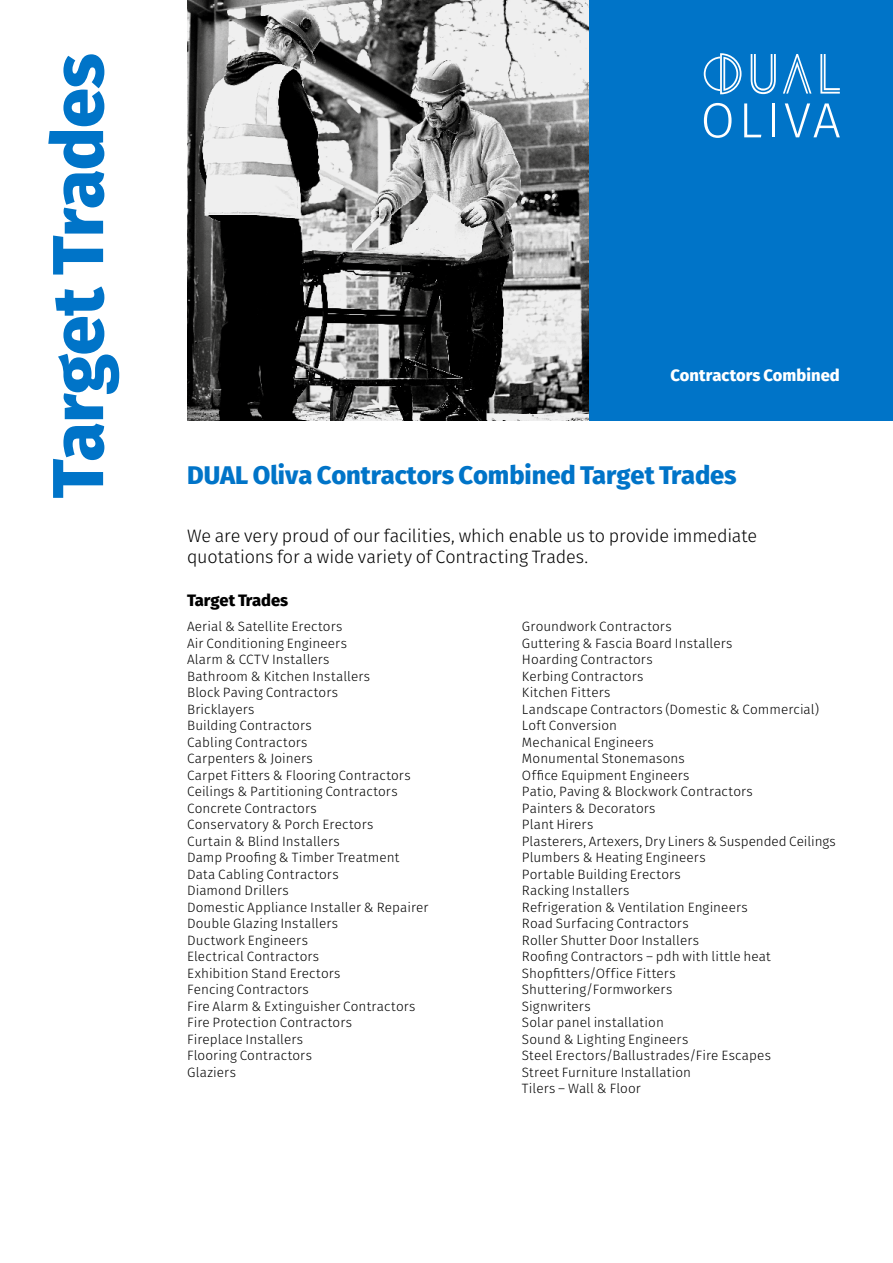
<style>
.page{position:relative;width:893px;height:1263px;background:#fff}
.page>*{position:absolute;margin:0;border:0;box-sizing:border-box;transform-origin:0 0}
.t1{font:800 72px "Fira Sans";letter-spacing:-.015em;color:#0074c8}
.t2{font:800 25.5px "Fira Sans";color:#0074c8}
.t3{font:300 18px/21px "Fira Sans";letter-spacing:-.01em;color:#000}
.t4{font:800 16.5px "Fira Sans";letter-spacing:.005em;color:#fff}
.t5{font:800 16.5px "Fira Sans";letter-spacing:-.005em;color:#000}
.t6{font:300 13.5px/16.5px "Fira Sans";letter-spacing:.01em;color:#000}
</style>
<div class="page">
<div style="left:589px;top:0;width:304px;height:421px;background:#0074c8"></div>
<svg style="left:820px;top:54px;width:20px;height:40px"></svg>
<svg style="left:751px;top:54px;width:25px;height:40px"></svg>
<svg style="left:783px;top:54px;width:28px;height:40px"></svg>
<svg style="left:704px;top:53px;width:37px;height:41px"></svg>
<svg style="left:704px;top:103px;width:27px;height:35px"></svg>
<svg style="left:744px;top:103px;width:17px;height:34px"></svg>
<hr style="left:772px;top:103px;width:2px;height:34px;background:#fff">
<svg style="left:785px;top:103px;width:55px;height:34px"></svg>
<img style="left:187px;top:0;width:402px;height:421px">
<h1 class="t1" style="left:28px;top:498px;width:447px;rotate:-90deg">Target Trades</h1>
<p class="t4" style="left:670px;top:364px;width:171px">Contractors Combined</p>
<h2 class="t2" style="left:187px;top:457px;width:551px">DUAL Oliva Contractors Combined Target Trades</h2>
<h3 class="t3" style="left:187px;top:525px;width:572px">We are very proud of our facilities, which enable us to provide immediate quotations for a wide variety of Contracting Trades.</h3>
<p class="t5" style="left:187px;top:589px;width:103px">Target Trades</p>
<p class="t6" style="left:187px;top:618px;width:243px">Aerial &amp; Satellite Erectors<br>Air Conditioning Engineers<br>Alarm &amp; CCTV Installers<br>Bathroom &amp; Kitchen Installers<br>Block Paving Contractors<br>Bricklayers<br>Building Contractors<br>Cabling Contractors<br>Carpenters &amp; Joiners<br>Carpet Fitters &amp; Flooring Contractors<br>Ceilings &amp; Partitioning Contractors<br>Concrete Contractors<br>Conservatory &amp; Porch Erectors<br>Curtain &amp; Blind Installers<br>Damp Proofing &amp; Timber Treatment<br>Data Cabling Contractors<br>Diamond Drillers<br>Domestic Appliance Installer &amp; Repairer<br>Double Glazing Installers<br>Ductwork Engineers<br>Electrical Contractors<br>Exhibition Stand Erectors<br>Fencing Contractors<br>Fire Alarm &amp; Extinguisher Contractors<br>Fire Protection Contractors<br>Fireplace Installers<br>Flooring Contractors<br>Glaziers</p>
<p class="t6" style="left:522px;top:618px;width:315px">Groundwork Contractors<br>Guttering &amp; Fascia Board Installers<br>Hoarding Contractors<br>Kerbing Contractors<br>Kitchen Fitters<br>Landscape Contractors (Domestic &amp; Commercial)<br>Loft Conversion<br>Mechanical Engineers<br>Monumental Stonemasons<br>Office Equipment Engineers<br>Patio, Paving &amp; Blockwork Contractors<br>Painters &amp; Decorators<br>Plant Hirers<br>Plasterers, Artexers, Dry Liners &amp; Suspended Ceilings<br>Plumbers &amp; Heating Engineers<br>Portable Building Erectors<br>Racking Installers<br>Refrigeration &amp; Ventilation Engineers<br>Road Surfacing Contractors<br>Roller Shutter Door Installers<br>Roofing Contractors – pdh with little heat<br>Shopfitters/Office Fitters<br>Shuttering/Formworkers<br>Signwriters<br>Solar panel installation<br>Sound &amp; Lighting Engineers<br>Steel Erectors/Ballustrades/Fire Escapes<br>Street Furniture Installation<br>Tilers – Wall &amp; Floor</p>
</div>
